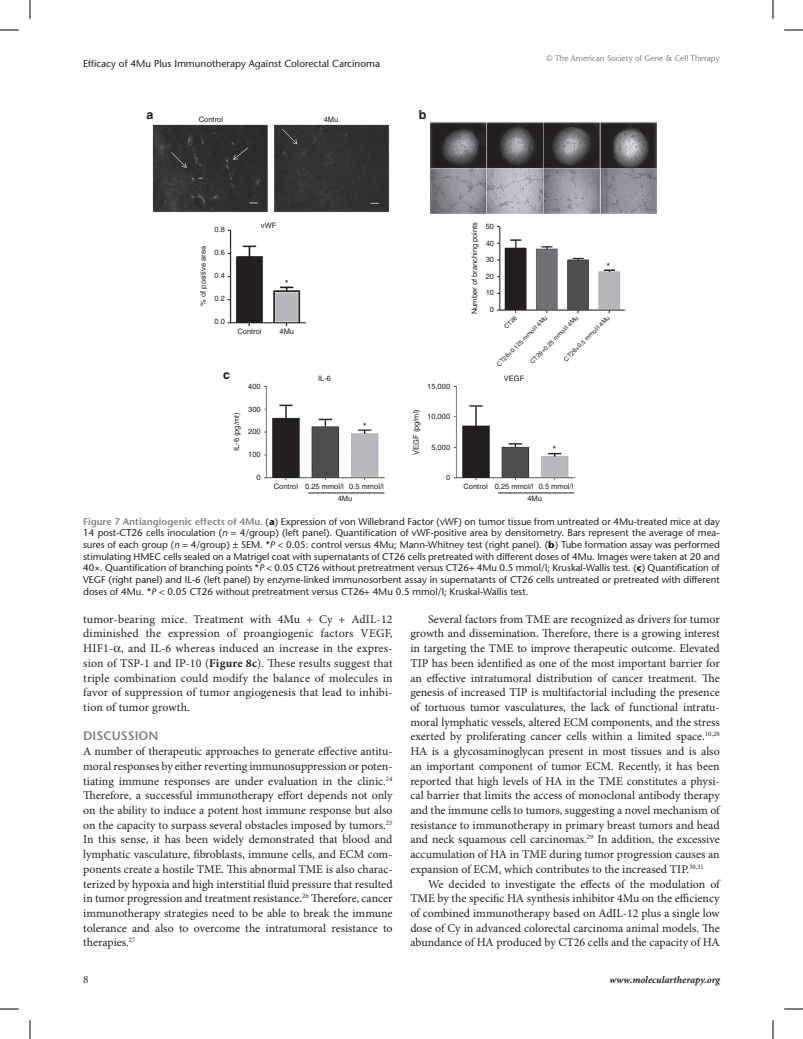
<style>
.page{position:relative;width:803px;height:1039px;background:#fff}
.page>*{position:absolute;margin:0;border:0;box-sizing:border-box;transform-origin:0 0}
.t1{font:600 12.5px "ITC Stone Sans";color:#808285}
.t2{font:700 12.5px "Helvetica";color:#231f20}
.t3{font:11.88px/14.8px "Minion Pro";color:#231f20;text-align:justify}
.t4{font:11.25px "Minion";color:#231f20}
.t5{font:10px "Stone Sans";color:#231f20}
.t6{font:italic 700 10px "Minion";color:#231f20}
.t7{font:10px "Helvetica";color:#231f20}
.t8{font:9.75px/11.8px "Stone Sans";color:#231f20;text-align:justify}
.t9{font:8.12px "Stone Sans";color:#808285}
.t10{font:7.5px/16.5px "Helvetica";color:#231f20}
.t11{font:6.25px "Helvetica";color:#231f20}
.s1{font-family:"ITC Stone Sans";font-weight:600;color:#808285}
.s2{font-weight:700}
.s3{font-style:italic}
</style>
<div class="page">
<img style="left:430px;top:121px;width:226px;height:92px">
<img style="left:497px;top:225px;width:128px;height:89px">
<img style="left:153px;top:125px;width:237px;height:88px">
<img style="left:227px;top:229px;width:79px;height:98px">
<img style="left:263px;top:385px;width:312px;height:96px">
<hr style="left:308px;top:492px;width:76px;height:1px;background:#231f20">
<hr style="left:498px;top:492px;width:76px;height:1px;background:#231f20">
<svg style="left:0;top:30px;width:19px;height:1px"></svg>
<svg style="left:784px;top:30px;width:18px;height:1px"></svg>
<svg style="left:0;top:1008px;width:19px;height:2px"></svg>
<svg style="left:784px;top:1008px;width:18px;height:2px"></svg>
<svg style="left:30px;top:0;width:1px;height:19px"></svg>
<svg style="left:30px;top:1020px;width:1px;height:19px"></svg>
<svg style="left:772px;top:0;width:1px;height:19px"></svg>
<svg style="left:772px;top:1020px;width:1px;height:19px"></svg>
<p class="t5" style="left:83px;top:58px;width:298px">Efficacy of 4Mu Plus Immunotherapy Against Colorectal Carcinoma</p>
<p class="t2" style="left:146px;top:107px;width:8px">a</p>
<p class="t2" style="left:419px;top:107px;width:9px">b</p>
<p class="t10" style="left:199px;top:111px;width:26px">Control</p>
<p class="t10" style="left:324px;top:111px;width:16px">4Mu</p>
<p class="t9" style="left:546px;top:53px;width:175px">© The American Society of Gene &amp; Cell Therapy</p>
<p class="t10" style="left:214px;top:222px;width:12px">0.8</p>
<p class="t10" style="left:195px;top:306px;width:61px;rotate:-90deg">% of positive area</p>
<p class="t10" style="left:214px;top:244px;width:12px">0.6</p>
<p class="t10" style="left:214px;top:267px;width:12px">0.4</p>
<p class="t10" style="left:214px;top:290px;width:12px">0.2</p>
<p class="t10" style="left:214px;top:313px;width:12px">0.0</p>
<p class="t10" style="left:261px;top:217px;width:17px">vWF</p>
<p class="t7" style="left:285px;top:277px;width:5px">*</p>
<p class="t10" style="left:237px;top:323px;width:26px">Control</p>
<p class="t10" style="left:279px;top:323px;width:16px">4Mu</p>
<p class="t2" style="left:223px;top:366px;width:8px">c</p>
<p class="t10" style="left:318px;top:370px;width:14px">IL-6</p>
<p class="t10" style="left:248px;top:378px;width:14px">400</p>
<p class="t10" style="left:427px;top:378px;width:24px">15,000</p>
<p class="t10" style="left:427px;top:408px;width:24px">10,000</p>
<p class="t10" style="left:431px;top:439px;width:20px">5,000</p>
<p class="t10" style="left:446px;top:469px;width:6px">0</p>
<p class="t10" style="left:248px;top:401px;width:14px">300</p>
<p class="t10" style="left:248px;top:423px;width:14px">200</p>
<p class="t10" style="left:228px;top:451px;width:40px;rotate:-90deg">IL-6 (pg/ml)</p>
<p class="t10" style="left:408px;top:455px;width:47px;rotate:-90deg">VEGF (pg/ml)</p>
<p class="t10" style="left:248px;top:446px;width:14px">100</p>
<p class="t10" style="left:256px;top:469px;width:6px">0</p>
<p class="t7" style="left:363px;top:421px;width:5px">*</p>
<p class="t10" style="left:338px;top:481px;width:16px;line-height:11.2px;text-indent:-64px">Control 0.25 mmol/l<br>4Mu</p>
<p class="t10" style="left:349px;top:478px;width:36px">0.5 mmol/l</p>
<p class="t10" style="left:466px;top:314px;width:94px;rotate:-90deg">Number of branching points</p>
<p class="t10" style="left:485px;top:218px;width:10px">50</p>
<p class="t10" style="left:485px;top:235px;width:10px">40<br>30</p>
<p class="t7" style="left:606px;top:261px;width:5px">*</p>
<p class="t10" style="left:485px;top:268px;width:10px;text-align:center">20<br>10<br>0</p>
<p class="t11" style="left:502px;top:325px;width:17px;rotate:-45deg">CT26</p>
<p class="t11" style="left:495px;top:362px;width:70px;rotate:-45deg">CT26+0.125 mmol/l 4Mu</p>
<p class="t11" style="left:528px;top:360px;width:67px;rotate:-45deg">CT26+0.25 mmol/l 4Mu</p>
<p class="t11" style="left:562px;top:357px;width:63px;rotate:-45deg">CT26+0.5 mmol/l 4Mu</p>
<p class="t10" style="left:504px;top:370px;width:22px">VEGF</p>
<p class="t7" style="left:552px;top:444px;width:5px">*</p>
<p class="t10" style="left:527px;top:481px;width:16px;line-height:11.2px;text-indent:-64px">Control 0.25 mmol/l<br>4Mu</p>
<p class="t10" style="left:538px;top:478px;width:36px">0.5 mmol/l</p>
<p class="t8" style="left:83px;top:515px;width:638px"><span class="s1">Figure 7 Antiangiogenic effects of 4Mu.</span> (<span class="s2">a</span>) Expression of von Willebrand Factor (vWF) on tumor tissue from untreated or 4Mu-treated mice at day 14 post-CT26 cells inoculation (<span class="s3">n</span> = 4/group) (left panel). Quantification of vWF-positive area by densitometry. Bars represent the average of mea&shy;sures of each group (<span class="s3">n</span> = 4/group) ± SEM. *<span class="s3">P</span> &lt; 0.05: control versus 4Mu; Mann-Whitney test (right panel). (<span class="s2">b</span>) Tube formation assay was performed stimulating HMEC cells sealed on a Matrigel coat with supernatants of CT26 cells pretreated with different doses of 4Mu. Images were taken at 20 and 40×. Quantification of branching points *<span class="s3">P</span> &lt; 0.05 CT26 without pretreatment versus CT26+ 4Mu 0.5 mmol/l; Kruskal-Wallis test. (<span class="s2">c</span>) Quantification of VEGF (right panel) and IL-6 (left panel) by enzyme-linked immunosorbent assay in supernatants of CT26 cells untreated or pretreated with different doses of 4Mu. *<span class="s3">P</span> &lt; 0.05 CT26 without pretreatment versus CT26+ 4Mu 0.5 mmol/l; Kruskal-Wallis test.</p>
<p class="t3" style="left:83px;top:612px;width:311px">tumor-bearing mice. Treatment with 4Mu + Cy + AdIL-12 diminished the expression of proangiogenic factors VEGF, HIF1- , and IL-6 whereas induced an increase in the expres&shy;sion of TSP-1 and IP-10 (<span class="s2">Figure 8c</span>). These results suggest that triple combination could modify the balance of molecules in favor of suppression of tumor angiogenesis that lead to inhibi&shy;tion of tumor growth.</p>
<p class="t1" style="left:83px;top:728px;width:76px">DISCUSSION</p>
<p class="t3" style="left:83px;top:744px;width:311px">A number of therapeutic approaches to generate effective antitu&shy;moral responses by either reverting immunosuppression or poten&shy;tiating immune responses are under evaluation in the clinic.<sup>24<br></sup>Therefore, a successful immunotherapy effort depends not only on the ability to induce a potent host immune response but also on the capacity to surpass several obstacles imposed by tumors.<sup>25<br></sup>In this sense, it has been widely demonstrated that blood and lymphatic vasculature, fibroblasts, immune cells, and ECM com&shy;ponents create a hostile TME. This abnormal TME is also charac&shy;terized by hypoxia and high interstitial fluid pressure that resulted in tumor progression and treatment resistance.<sup>26</sup> Therefore, cancer immunotherapy strategies need to be able to break the immune tolerance and also to overcome the intratumoral resistance to therapies.<sup>27</sup></p>
<p class="t3" style="left:410px;top:612px;width:311px;text-indent:18px">Several factors from TME are recognized as drivers for tumor growth and dissemination. Therefore, there is a growing interest in targeting the TME to improve therapeutic outcome. Elevated TIP has been identified as one of the most important barrier for an effective intratumoral distribution of cancer treatment. The genesis of increased TIP is multifactorial including the presence of tortuous tumor vasculatures, the lack of functional intratu&shy;moral lymphatic vessels, altered ECM components, and the stress exerted by proliferating cancer cells within a limited space.<sup>10,28<br></sup>HA is a glycosaminoglycan present in most tissues and is also an important component of tumor ECM. Recently, it has been reported that high levels of HA in the TME constitutes a physi&shy;cal barrier that limits the access of monoclonal antibody therapy and the immune cells to tumors, suggesting a novel mechanism of resistance to immunotherapy in primary breast tumors and head and neck squamous cell carcinomas.<sup>29</sup> In addition, the excessive accumulation of HA in TME during tumor progression causes an expansion of ECM, which contributes to the increased TIP.<sup>30,31</sup></p>
<p class="t3" style="left:410px;top:877px;width:311px;text-indent:18px">We decided to investigate the effects of the modulation of TME by the specific HA synthesis inhibitor 4Mu on the efficiency of combined immunotherapy based on AdIL-12 plus a single low dose of Cy in advanced colorectal carcinoma animal models. The abundance of HA produced by CT26 cells and the capacity of HA</p>
<p class="t4" style="left:83px;top:973px;width:7px">8</p>
<p class="t6" style="left:609px;top:974px;width:112px">www.moleculartherapy.org</p>
</div>
